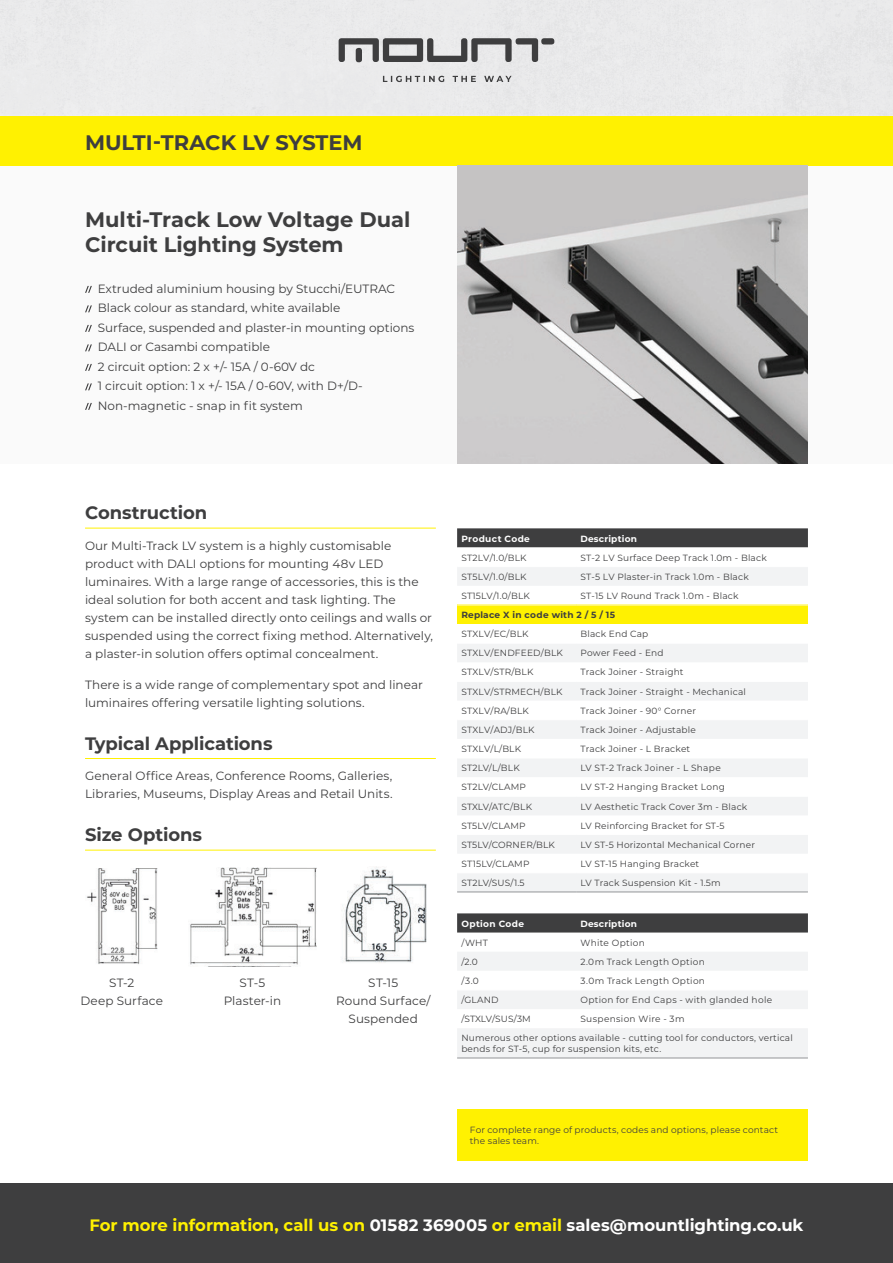
<style>
.page{position:relative;width:893px;height:1263px;background:#fff}
.page>*{position:absolute;margin:0;border:0;box-sizing:border-box;transform-origin:0 0}
.t1{font:700 21px/25.5px "Montserrat";color:#3e3e3f}
.t2{font:700 18px "Montserrat";letter-spacing:-.005em;color:#3e3e3f}
.t3{font:700 16.5px "Montserrat";letter-spacing:-.005em;color:#fff}
.t4{font:12px/18px "Montserrat";color:#3e3e3f}
.t5{font:9px/19px "Montserrat";letter-spacing:.02em;color:#3e3e3f}
.t6{font:700 9px "Montserrat";letter-spacing:.02em;color:#3e3e3f}
.t7{font:700 9px "Montserrat";letter-spacing:.02em;color:#fff}
.t8{font:700 9px "Montserrat";letter-spacing:.04em;color:#fff}
.s1{color:#fff101}
</style>
<div class="page">
<div style="left:0;top:166px;width:893px;height:297px;background:#fafafa"></div>
<div style="left:0;top:116px;width:893px;height:50px;background:#fff101"></div>
<hr style="left:85px;top:528px;width:351px;height:1px;background:#fff101">
<hr style="left:85px;top:758px;width:351px;height:1px;background:#fff101">
<hr style="left:85px;top:850px;width:351px;height:1px;background:#fff101">
<div style="left:457px;top:528px;width:351px;height:19px;background:#3e3e3f"></div>
<svg style="left:457px;top:567px;width:351px;height:325px"></svg>
<div style="left:457px;top:605px;width:351px;height:19px;background:#fff101"></div>
<hr style="left:457px;top:892px;width:119px;height:1px;background:#939598">
<hr style="left:576px;top:892px;width:232px;height:1px;background:#939598">
<hr style="left:457px;top:605px;width:119px;height:1px;background:#fff">
<hr style="left:576px;top:605px;width:232px;height:1px;background:#fff">
<hr style="left:457px;top:872px;width:119px;height:1px;background:#fff">
<hr style="left:576px;top:872px;width:232px;height:1px;background:#fff">
<hr style="left:457px;top:643px;width:119px;height:1px;background:#fff">
<hr style="left:576px;top:643px;width:232px;height:1px;background:#fff">
<hr style="left:457px;top:681px;width:119px;height:1px;background:#fff">
<hr style="left:576px;top:681px;width:232px;height:1px;background:#fff">
<hr style="left:457px;top:719px;width:119px;height:1px;background:#fff">
<hr style="left:576px;top:719px;width:232px;height:1px;background:#fff">
<hr style="left:457px;top:758px;width:119px;height:1px;background:#fff">
<hr style="left:576px;top:758px;width:232px;height:1px;background:#fff">
<hr style="left:457px;top:796px;width:119px;height:1px;background:#fff">
<hr style="left:576px;top:796px;width:232px;height:1px;background:#fff">
<hr style="left:457px;top:834px;width:119px;height:1px;background:#fff">
<hr style="left:576px;top:834px;width:232px;height:1px;background:#fff">
<div style="left:457px;top:913px;width:351px;height:19px;background:#3e3e3f"></div>
<svg style="left:457px;top:952px;width:351px;height:106px"></svg>
<hr style="left:457px;top:990px;width:119px;height:1px;background:#fff">
<hr style="left:576px;top:990px;width:232px;height:1px;background:#fff">
<hr style="left:457px;top:1058px;width:119px;height:1px;background:#939598">
<hr style="left:576px;top:1058px;width:232px;height:1px;background:#939598">
<div style="left:457px;top:1110px;width:351px;height:51px;background:#fff101"></div>
<svg style="left:85px;top:286px;width:7px;height:7px"></svg>
<svg style="left:85px;top:305px;width:7px;height:7px"></svg>
<svg style="left:85px;top:325px;width:7px;height:7px"></svg>
<svg style="left:85px;top:344px;width:7px;height:7px"></svg>
<svg style="left:85px;top:364px;width:7px;height:7px"></svg>
<svg style="left:85px;top:383px;width:7px;height:7px"></svg>
<svg style="left:85px;top:403px;width:7px;height:7px"></svg>
<img style="left:86px;top:868px;width:71px;height:96px">
<img style="left:190px;top:867px;width:127px;height:99px">
<img style="left:342px;top:866px;width:85px;height:97px">
<img style="left:457px;top:166px;width:351px;height:298px">
<svg style="left:383px;top:76px;width:129px;height:6px"></svg>
<svg style="left:339px;top:38px;width:215px;height:24px;background:#989899"></svg>
<div style="left:0;top:1183px;width:893px;height:80px;background:#3e3e3f"></div>
<h1 class="t1" style="left:85px;top:131px;width:279px">MULTI-TRACK LV SYSTEM</h1>
<h1 class="t1" style="left:85px;top:207px;width:327px">Multi-Track Low Voltage Dual<br>Circuit Lighting System</h1>
<p class="t4" style="left:98px;top:279px;width:318px;line-height:19.5px">Extruded aluminium housing by Stucchi/EUTRAC Black colour as standard, white available<br>Surface, suspended and plaster-in mounting options DALI or Casambi compatible<br>2 circuit option: 2 x +/- 15A / 0-60V dc<br>1 circuit option: 1 x +/- 15A / 0-60V, with D+/D-Non-magnetic - snap in fit system</p>
<h2 class="t2" style="left:85px;top:504px;width:124px">Construction</h2>
<p class="t4" style="left:85px;top:537px;width:349px">Our Multi-Track LV system is a highly customisable product with DALI options for mounting 48v LED luminaires. With a large range of accessories, this is the ideal solution for both accent and task lighting. The system can be installed directly onto ceilings and walls or suspended using the correct fixing method. Alternatively, a plaster-in solution offers optimal concealment.</p>
<h3 class="t4" style="left:85px;top:676px;width:339px">There is a wide range of complementary spot and linear luminaires offering versatile lighting solutions.</h3>
<h2 class="t2" style="left:85px;top:734px;width:189px">Typical Applications</h2>
<h3 class="t4" style="left:85px;top:767px;width:309px">General Office Areas, Conference Rooms, Galleries,<br>Libraries, Museums, Display Areas and Retail Units.</h3>
<h2 class="t2" style="left:85px;top:826px;width:118px">Size Options</h2>
<h3 class="t4" style="left:80px;top:974px;width:84px;text-align:center">ST-2<br>Deep Surface</h3>
<h3 class="t4" style="left:336px;top:974px;width:96px;text-align:center">ST-15<br>Round Surface/<br>Suspended</h3>
<h3 class="t4" style="left:224px;top:974px;width:59px;text-align:center">ST-5<br>Plaster-in</h3>
<p class="t8" style="left:461px;top:534px;width:70px">Product Code</p>
<p class="t7" style="left:580px;top:534px;width:58px">Description</p>
<p class="t5" style="left:461px;top:548px;width:67px">ST2LV/1.0/BLK</p>
<p class="t5" style="left:580px;top:548px;width:188px">ST-2 LV Surface Deep Track 1.0m - Black</p>
<p class="t5" style="left:461px;top:567px;width:67px">ST5LV/1.0/BLK</p>
<p class="t5" style="left:580px;top:567px;width:170px">ST-5 LV Plaster-in Track 1.0m - Black</p>
<p class="t5" style="left:461px;top:586px;width:70px">ST15LV/1.0/BLK</p>
<p class="t5" style="left:580px;top:586px;width:160px">ST-15 LV Round Track 1.0m - Black</p>
<p class="t6" style="left:461px;top:611px;width:155px">Replace X in code with 2 / 5 / 15</p>
<p class="t5" style="left:461px;top:625px;width:69px">STXLV/EC/BLK</p>
<p class="t5" style="left:580px;top:625px;width:69px">Black End Cap</p>
<p class="t5" style="left:461px;top:644px;width:103px">STXLV/ENDFEED/BLK</p>
<p class="t5" style="left:580px;top:644px;width:85px">Power Feed - End</p>
<p class="t5" style="left:461px;top:663px;width:74px">STXLV/STR/BLK</p>
<p class="t5" style="left:580px;top:663px;width:105px">Track Joiner - Straight</p>
<p class="t5" style="left:461px;top:682px;width:103px">STXLV/STRMECH/BLK</p>
<p class="t5" style="left:580px;top:682px;width:167px">Track Joiner - Straight - Mechanical</p>
<p class="t5" style="left:461px;top:701px;width:69px">STXLV/RA/BLK</p>
<p class="t5" style="left:580px;top:701px;width:117px">Track Joiner - 90° Corner</p>
<p class="t5" style="left:461px;top:721px;width:75px">STXLV/ADJ/BLK</p>
<p class="t5" style="left:580px;top:721px;width:117px">Track Joiner - Adjustable</p>
<p class="t5" style="left:461px;top:739px;width:61px">STXLV/L/BLK</p>
<p class="t5" style="left:580px;top:739px;width:111px">Track Joiner - L Bracket</p>
<p class="t5" style="left:461px;top:759px;width:60px">ST2LV/L/BLK</p>
<p class="t5" style="left:580px;top:759px;width:142px">LV ST-2 Track Joiner - L Shape</p>
<p class="t5" style="left:461px;top:778px;width:66px">ST2LV/CLAMP</p>
<p class="t5" style="left:580px;top:778px;width:146px">LV ST-2 Hanging Bracket Long</p>
<p class="t5" style="left:461px;top:797px;width:72px">STXLV/ATC/BLK</p>
<p class="t5" style="left:580px;top:797px;width:168px">LV Aesthetic Track Cover 3m - Black</p>
<p class="t5" style="left:461px;top:816px;width:66px">ST5LV/CLAMP</p>
<p class="t5" style="left:580px;top:816px;width:146px">LV Reinforcing Bracket for ST-5</p>
<p class="t5" style="left:461px;top:835px;width:95px">ST5LV/CORNER/BLK</p>
<p class="t5" style="left:580px;top:835px;width:176px">LV ST-5 Horizontal Mechanical Corner</p>
<p class="t5" style="left:461px;top:854px;width:70px">ST15LV/CLAMP</p>
<p class="t5" style="left:580px;top:854px;width:120px">LV ST-15 Hanging Bracket</p>
<p class="t5" style="left:461px;top:873px;width:65px">ST2LV/SUS/1.5</p>
<p class="t5" style="left:580px;top:873px;width:142px">LV Track Suspension Kit - 1.5m</p>
<p class="t8" style="left:461px;top:919px;width:64px">Option Code</p>
<p class="t7" style="left:580px;top:919px;width:58px">Description</p>
<p class="t5" style="left:461px;top:933px;width:28px">/WHT</p>
<p class="t5" style="left:580px;top:933px;width:66px">White Option</p>
<p class="t5" style="left:461px;top:952px;width:18px">/2.0</p>
<p class="t5" style="left:580px;top:952px;width:126px">2.0m Track Length Option</p>
<p class="t5" style="left:461px;top:971px;width:19px">/3.0</p>
<p class="t5" style="left:580px;top:971px;width:126px">3.0m Track Length Option</p>
<p class="t5" style="left:461px;top:991px;width:39px">/GLAND</p>
<p class="t5" style="left:580px;top:991px;width:193px">Option for End Caps - with glanded hole</p>
<p class="t5" style="left:461px;top:1010px;width:71px">/STXLV/SUS/3M</p>
<p class="t5" style="left:461px;top:1010px;width:333px;text-indent:119px">Suspension Wire - 3m<br>Numerous other options available - cutting tool for conductors, vertical</p>
<p class="t5" style="left:461px;top:1039px;width:201px">bends for ST-5, cup for suspension kits, etc.</p>
<p class="t5" style="left:470px;top:1125px;width:310px;line-height:10.5px">For complete range of products, codes and options, please contact the sales team.</p>
<h3 class="t3" style="left:90px;top:1218px;width:715px"><span class="s1">For more information, call us on</span> 01582 369005 <span class="s1">or email</span> sales@mountlighting.co.uk</h3>
</div>
